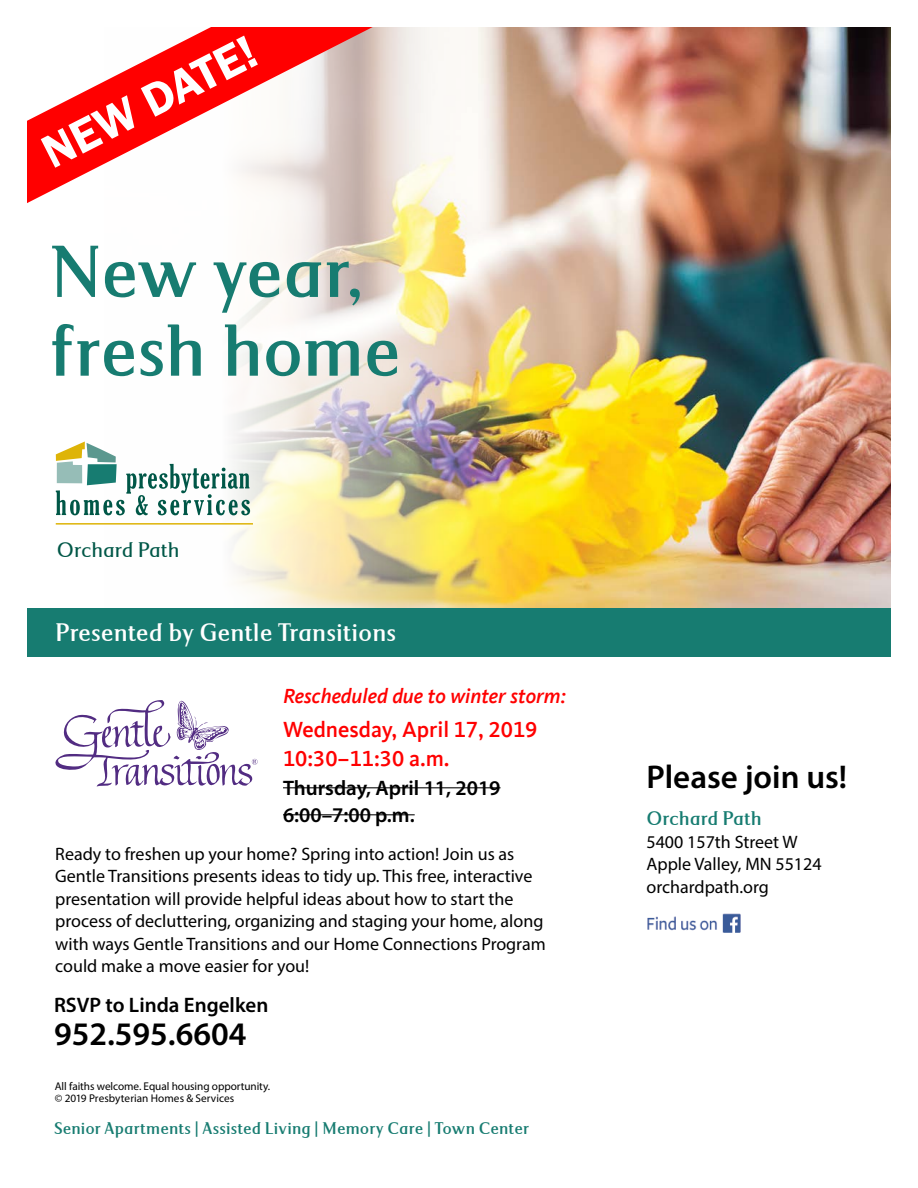
<style>
.page{position:relative;width:918px;height:1188px;background:#fff}
.page>*{position:absolute;margin:0;border:0;box-sizing:border-box;transform-origin:0 0}
.t1{font:700 78.9px/78.8px "Serus";letter-spacing:-.01em;color:#177c71}
.t2{font:600 48px "Franklin Gothic";color:#fff}
.t3{font:600 33px "Myriad Pro";color:#000}
.t4{font:700 27px "Serus";color:#fff}
.t5{font:500 22.5px/28.5px "Kievit Offc";color:#f00}
.t6{font:500 22.5px "Serus";color:#005747}
.t7{font:600 21px/27px "Myriad Pro";color:#000}
.t8{font:italic 500 21px "Kievit Offc";color:#f00}
.t9{font:700 21px "Serus";color:#177c71}
.t10{font:18px/22.5px "Myriad Pro";color:#000}
.t11{font:700 18px "Serus";letter-spacing:.005em;color:#177c71}
.t12{font:11.25px/12px "Myriad Pro";letter-spacing:-.005em;color:#000}
</style>
<div class="page">
<img style="left:107px;top:27px;width:784px;height:581px">
<svg style="left:55px;top:700px;width:203px;height:87px"></svg>
<hr style="left:283px;top:787px;width:218px;height:1px;background:#000">
<hr style="left:283px;top:814px;width:132px;height:1px;background:#000">
<img style="left:647px;top:913px;width:94px;height:20px">
<div style="left:22px;top:214px;width:427px;height:216px;background:#fff;opacity:.75"></div>
<hr style="left:56px;top:523px;width:197px;height:2px;background:#deb408">
<svg style="left:56px;top:442px;width:194px;height:73px"></svg>
<div style="left:27px;top:608px;width:864px;height:49px;background:#177c71"></div>
<svg style="left:27px;top:27px;width:399px;height:190px"></svg>
<div style="left:0;top:0;width:27px;height:464px;background:#fff"></div>
<h2 class="t2" style="left:32px;top:129px;width:235px;rotate:-27deg">NEW DATE!</h2>
<h1 class="t1" style="left:49px;top:231px;width:354px">New year, fresh home</h1>
<p class="t6" style="left:57px;top:537px;width:124px">Orchard Path</p>
<h3 class="t4" style="left:55px;top:617px;width:342px">Presented by Gentle Transitions</h3>
<p class="t8" style="left:283px;top:684px;width:284px">Rescheduled due to winter storm:</p>
<p class="t5" style="left:283px;top:715px;width:256px">Wednesday, April 17, 2019<br>10:30–11:30 a.m.</p>
<p class="t7" style="left:283px;top:774px;width:219px">Thursday, April 11, 2019<br>6:00–7:00 p.m.</p>
<p class="t10" style="left:55px;top:842px;width:492px">Ready to freshen up your home? Spring into action! Join us as Gentle Transitions presents ideas to tidy up. This free, interactive presentation will provide helpful ideas about how to start the process of decluttering, organizing and staging your home, along with ways Gentle Transitions and our Home Connections Program could make a move easier for you!</p>
<p class="t7" style="left:54px;top:991px;width:216px">RSVP to Linda Engelken</p>
<h3 class="t3" style="left:54px;top:1013px;width:194px">952.595.6604</h3>
<p class="t12" style="left:55px;top:1080px;width:217px">All faiths welcome. Equal housing opportunity. © 2019 Presbyterian Homes &amp; Services</p>
<p class="t11" style="left:54px;top:1118px;width:477px">Senior Apartments | Assisted Living | Memory Care | Town Center</p>
<h3 class="t3" style="left:646px;top:755px;width:202px">Please join us!</h3>
<p class="t9" style="left:646px;top:806px;width:117px">Orchard Path</p>
<p class="t10" style="left:646px;top:830px;width:177px">5400 157th Street W<br>Apple Valley, MN 55124 orchardpath.org</p>
</div>
